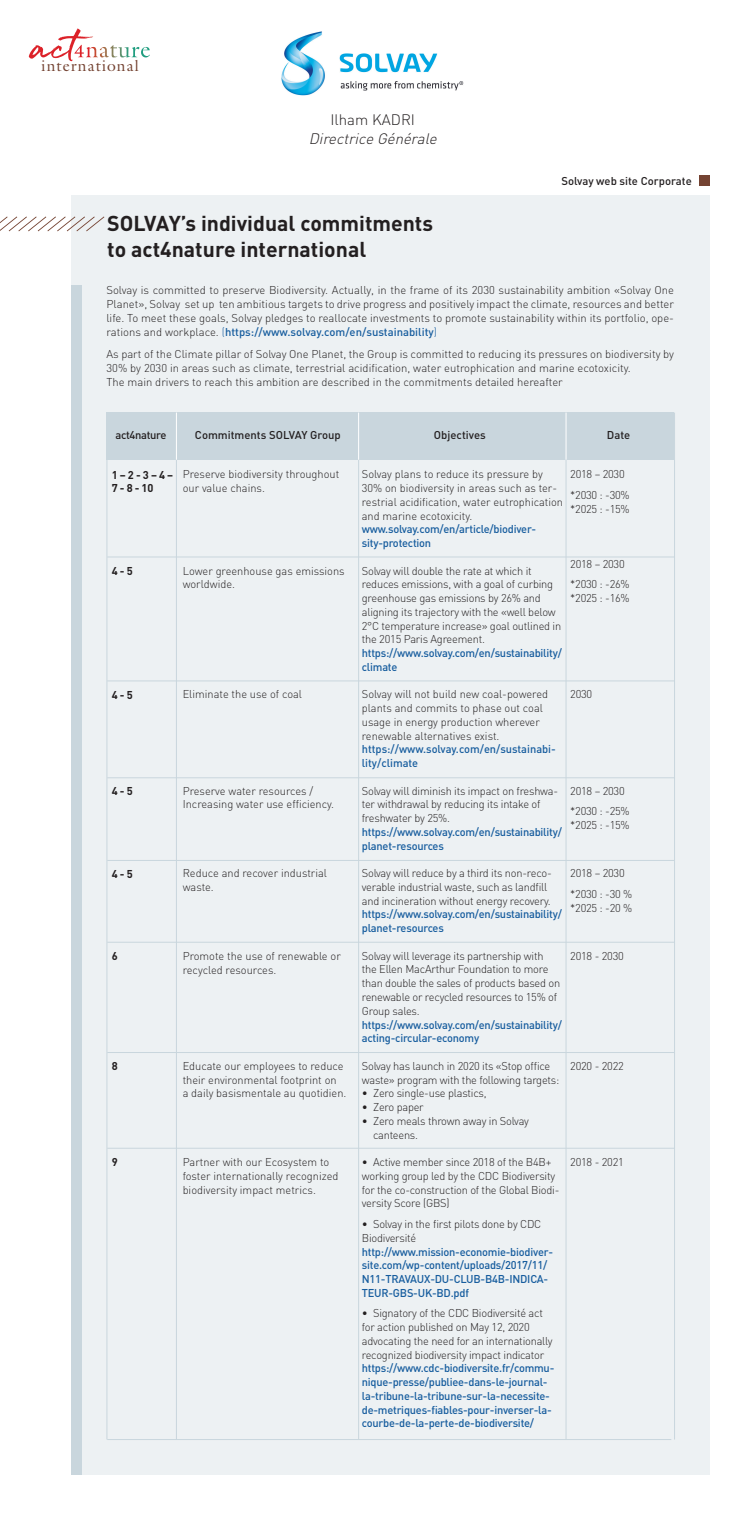
<style>
.page{position:relative;width:745px;height:1524px;background:#fff}
.page>*{position:absolute;margin:0;border:0;box-sizing:border-box;transform-origin:0 0}
.t1{font:700 21.25px/26.2px "DIN";color:#231f20}
.t2{font:15.5px "Galliard Pro";letter-spacing:.07em;color:#744332}
.t3{font:italic 300 15px "DIN";color:#231f20}
.t4{font:300 15px "DIN";color:#231f20}
.t5{font:300 11.25px/13.8px "DIN";letter-spacing:-.02em;color:#231f20}
.t6{font:300 11.25px/13.8px "DIN";color:#231f20}
.t7{font:500 11.25px/13.8px "DIN";letter-spacing:-.02em;color:#175d9e}
.t8{font:500 11.25px "DIN";color:#231f20}
.t9{font:500 11.25px/13.8px "DIN";color:#175d9e}
.t10{font:700 11.25px/13.8px "DIN";color:#231f20}
.t11{font:500 11.25px "DIN";letter-spacing:-.03em;color:#231f20}
.s1{color:#175d9e}
.s2{font-weight:500;color:#175d9e}
</style>
<div class="page">
<div style="left:71px;top:195px;width:638px;height:1279px;background:#edf1f3"></div>
<svg style="left:0;top:216px;width:105px;height:16px"></svg>
<div style="left:71px;top:285px;width:10px;height:1189px;background:#c9d6dd"></div>
<svg style="left:42px;top:28px;width:108px;height:30px"></svg>
<img style="left:281px;top:31px;width:182px;height:65px">
<div style="left:698px;top:176px;width:11px;height:10px;background:#744332"></div>
<div style="left:106px;top:412px;width:567px;height:48px;background:#c9d6dd"></div>
<hr style="left:107px;top:556px;width:567px;height:1px;background:#c9d6dd">
<hr style="left:358px;top:460px;width:1px;height:979px;background:#c9d6dd">
<hr style="left:358px;top:412px;width:1px;height:48px;background:#fff">
<hr style="left:176px;top:460px;width:1px;height:979px;background:#c9d6dd">
<hr style="left:106px;top:412px;width:1px;height:1027px;background:#c9d6dd">
<hr style="left:673px;top:412px;width:1px;height:1027px;background:#c9d6dd">
<hr style="left:176px;top:412px;width:1px;height:48px;background:#fff">
<hr style="left:565px;top:460px;width:1px;height:979px;background:#c9d6dd">
<hr style="left:565px;top:412px;width:1px;height:48px;background:#fff">
<hr style="left:107px;top:680px;width:567px;height:1px;background:#c9d6dd">
<hr style="left:107px;top:777px;width:567px;height:1px;background:#c9d6dd">
<hr style="left:107px;top:860px;width:567px;height:1px;background:#c9d6dd">
<hr style="left:107px;top:941px;width:567px;height:1px;background:#c9d6dd">
<hr style="left:107px;top:1052px;width:567px;height:1px;background:#c9d6dd">
<hr style="left:107px;top:1147px;width:567px;height:1px;background:#c9d6dd">
<hr style="left:107px;top:1439px;width:564px;height:1px;background:#c9d6dd">
<h2 class="t2" style="left:42px;top:56px;width:99px">international</h2>
<h3 class="t4" style="left:330px;top:110px;width:86px">Ilham KADRI</h3>
<h3 class="t3" style="left:308px;top:129px;width:133px">Directrice Générale</h3>
<h1 class="t1" style="left:107px;top:209px;width:327px">SOLVAY’s individual commitments to act4nature international</h1>
<p class="t8" style="left:561px;top:174px;width:132px">Solvay web site Corporate</p>
<p class="t5" style="left:106px;top:283px;width:568px;text-align:justify">Solvay is committed to preserve Biodiversity. Actually, in the frame of its 2030 sustainability ambition «Solvay One Planet», Solvay set up ten ambitious targets to drive progress and positively impact the climate, resources and better life. To meet these goals, Solvay pledges to reallocate investments to promote sustainability within its portfolio, ope&shy;rations and workplace. <span class="s1">(</span><span class="s2">https://www.solvay.com/en/sustainability</span><span class="s1">)</span></p>
<p class="t6" style="left:106px;top:347px;width:568px">As part of the Climate pillar of Solvay One Planet, the Group is committed to reducing its pressures on biodiversity by<br>30% by 2030 in areas such as climate, terrestrial acidification, water eutrophication and marine ecotoxicity.<br>The main drivers to reach this ambition are described in the commitments detailed hereafter</p>
<p class="t11" style="left:115px;top:427px;width:52px">act4nature</p>
<p class="t8" style="left:195px;top:427px;width:147px">Commitments SOLVAY Group</p>
<p class="t8" style="left:433px;top:427px;width:53px">Objectives</p>
<p class="t8" style="left:606px;top:427px;width:25px">Date</p>
<p class="t10" style="left:112px;top:467px;width:63px">1 – 2 - 3 – 4 –<br>7 - 8 - 10</p>
<p class="t5" style="left:570px;top:464px;width:61px;line-height:20.6px">2018 – 2030 *2030 : -30%</p>
<p class="t5" style="left:570px;top:501px;width:61px">*2025 : -15%</p>
<p class="t6" style="left:361px;top:467px;width:203px">Solvay plans to reduce its pressure by 30% on biodiversity in areas such as ter&shy;restrial acidification, water eutrophication and marine ecotoxicity.</p>
<p class="t7" style="left:361px;top:522px;width:176px">www.solvay.com/en/article/biodiver&shy;sity-protection</p>
<p class="t5" style="left:361px;top:563px;width:201px">Solvay will double the rate at which it reduces emissions, with a goal of curbing greenhouse gas emissions by 26% and aligning its trajectory with the «well below 2°C temperature increase» goal outlined in the 2015 Paris Agreement.</p>
<p class="t7" style="left:361px;top:645px;width:201px">https://www.solvay.com/en/sustainability/ climate</p>
<p class="t6" style="left:361px;top:687px;width:188px">Solvay will not build new coal-powered plants and commits to phase out coal usage in energy production wherever renewable alternatives exist.</p>
<p class="t9" style="left:361px;top:742px;width:195px">https://www.solvay.com/en/sustainabi&shy;lity/climate</p>
<p class="t5" style="left:361px;top:783px;width:198px">Solvay will diminish its impact on freshwa&shy;ter withdrawal by reducing its intake of freshwater by 25%.</p>
<p class="t7" style="left:361px;top:824px;width:201px">https://www.solvay.com/en/sustainability/ planet-resources</p>
<p class="t5" style="left:361px;top:866px;width:191px">Solvay will reduce by a third its non-reco&shy;verable industrial waste, such as landfill and incineration without energy recovery.</p>
<p class="t7" style="left:361px;top:907px;width:201px">https://www.solvay.com/en/sustainability/ planet-resources</p>
<p class="t5" style="left:361px;top:948px;width:200px">Solvay will leverage its partnership with the Ellen MacArthur Foundation to more than double the sales of products based on renewable or recycled resources to 15% of Group sales.</p>
<p class="t7" style="left:361px;top:1017px;width:201px">https://www.solvay.com/en/sustainability/ acting-circular-economy</p>
<p class="t5" style="left:361px;top:1058px;width:199px">Solvay has launch in 2020 its «Stop office waste» program with the following targets:</p>
<p class="t5" style="left:361px;top:1086px;width:126px">• Zero single-use plastics,</p>
<p class="t5" style="left:361px;top:1099px;width:63px">• Zero paper</p>
<p class="t5" style="left:373px;top:1113px;width:157px;text-indent:-11px">• Zero meals thrown away in Solvay canteens.</p>
<p class="t5" style="left:361px;top:1154px;width:199px">• Active member since 2018 of the B4B+ working group led by the CDC Biodiversity for the co-construction of the Global Biodi&shy;versity Score (GBS)</p>
<p class="t5" style="left:361px;top:1216px;width:181px">• Solvay in the first pilots done by CDC<br>Biodiversité</p>
<p class="t7" style="left:361px;top:1244px;width:192px">http://www.mission-economie-biodiver&shy;site.com/wp-content/uploads/2017/11/ N11-TRAVAUX-DU-CLUB-B4B-INDICA-TEUR-GBS-UK-BD.pdf</p>
<p class="t5" style="left:361px;top:1306px;width:192px">• Signatory of the CDC Biodiversité act for action published on May 12, 2020 advocating the need for an internationally recognized biodiversity impact indicator</p>
<p class="t7" style="left:361px;top:1360px;width:194px">https://www.cdc-biodiversite.fr/commu&shy;nique-presse/publiee-dans-le-journal&shy;la-tribune-la-tribune-sur-la-necessite&shy;de-metriques-fiables-pour-inverser-la&shy;courbe-de-la-perte-de-biodiversite/</p>
<p class="t6" style="left:182px;top:467px;width:158px">Preserve biodiversity throughout our value chains.</p>
<p class="t5" style="left:570px;top:553px;width:61px;line-height:20.6px">2018 – 2030 *2030 : -26%</p>
<p class="t5" style="left:570px;top:591px;width:61px">*2025 : -16%</p>
<p class="t6" style="left:182px;top:563px;width:163px">Lower greenhouse gas emissions worldwide.</p>
<p class="t10" style="left:112px;top:563px;width:22px">4 - 5</p>
<p class="t5" style="left:570px;top:687px;width:24px">2030</p>
<p class="t6" style="left:182px;top:687px;width:121px">Eliminate the use of coal</p>
<p class="t10" style="left:112px;top:687px;width:22px">4 - 5</p>
<p class="t6" style="left:182px;top:783px;width:153px">Preserve water resources /<br>Increasing water use efficiency.</p>
<p class="t5" style="left:570px;top:780px;width:61px;line-height:20.6px">2018 – 2030 *2030 : -25%</p>
<p class="t5" style="left:570px;top:818px;width:61px">*2025 : -15%</p>
<p class="t5" style="left:570px;top:862px;width:63px;line-height:20.6px">2018 – 2030 *2030 : -30 %</p>
<p class="t5" style="left:570px;top:900px;width:63px">*2025 : -20 %</p>
<p class="t5" style="left:570px;top:948px;width:55px">2018 - 2030</p>
<p class="t10" style="left:112px;top:783px;width:22px">4 - 5</p>
<p class="t6" style="left:182px;top:866px;width:146px">Reduce and recover industrial waste.</p>
<p class="t10" style="left:112px;top:866px;width:22px">4 - 5</p>
<p class="t6" style="left:182px;top:948px;width:159px">Promote the use of renewable or recycled resources.</p>
<p class="t10" style="left:112px;top:948px;width:7px">6</p>
<p class="t5" style="left:570px;top:1058px;width:55px">2020 - 2022</p>
<p class="t6" style="left:182px;top:1058px;width:165px">Educate our employees to reduce their environmental footprint on<br>a daily basismentale au quotidien.</p>
<p class="t10" style="left:112px;top:1058px;width:7px">8</p>
<p class="t5" style="left:570px;top:1155px;width:55px">2018 - 2021</p>
<p class="t6" style="left:182px;top:1155px;width:157px">Partner with our Ecosystem to foster internationally recognized biodiversity impact metrics.</p>
<p class="t10" style="left:112px;top:1154px;width:7px">9</p>
</div>
